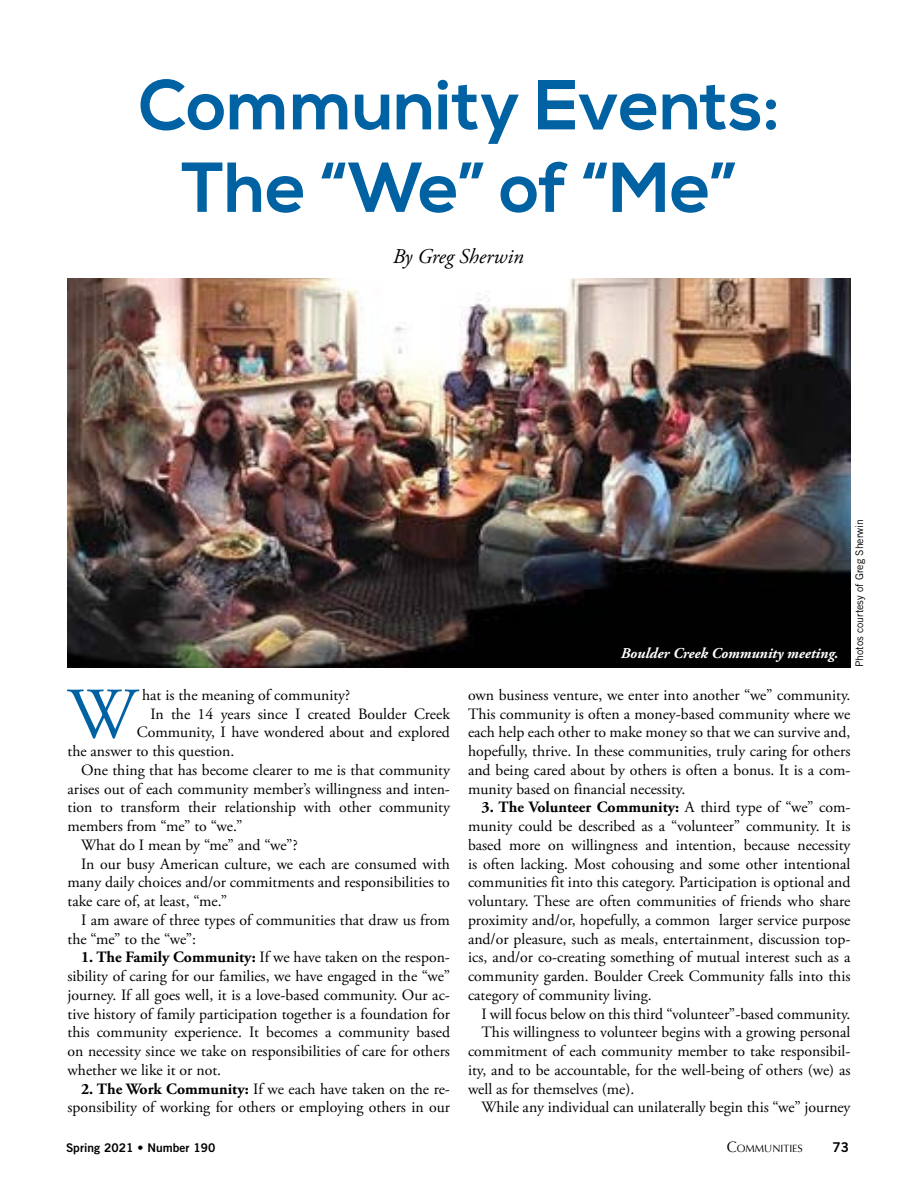
<style>
.page{position:relative;width:918px;height:1188px;background:#fff}
.page>*{position:absolute;margin:0;border:0;box-sizing:border-box;transform-origin:0 0}
.t1{font:72.3px "Adobe Garamond Pro";color:#0062a3}
.t2{font:700 70.5px/82.5px "Nexa";color:#0062a3;text-align:center}
.t3{font:italic 21px "Adobe Garamond Pro";color:#000}
.t4{font:15.75px/18.8px "Adobe Garamond Pro";color:#000;text-align:justify}
.t5{font:italic 700 15px "Adobe Garamond Pro";color:#fff}
.t6{font:13.5px "Trade Gothic Bold Two";color:#000}
.t7{font:12px "Trade Gothic Bold Two";color:#000}
.t8{font:10.5px "Trade Gothic";color:#000}
.t9{font:10.5px "Optima";color:#000}
.s1{font-weight:700}
.s2{font-size:15px}
</style>
<div class="page">
<img style="left:68px;top:279px;width:782px;height:388px">
<p class="t2" style="left:138px;top:66px;width:643px">Community Events:<br>The “We” of “Me”</p>
<p class="t3" style="left:393px;top:244px;width:132px">By Greg Sherwin</p>
<p class="t5" style="left:621px;top:645px;width:219px">Boulder Creek Community meeting.</p>
<p class="t8" style="left:853px;top:667px;width:150px;rotate:-90deg">Photos courtesy of Greg Sherwin</p>
<p class="t1" style="left:68px;top:671px;width:71px">W</p>
<p class="t4" style="left:142px;top:686px;width:210px">hat is the meaning of community?</p>
<p class="t4" style="left:150px;top:705px;width:301px">In the 14 years since I created Boulder Creek</p>
<p class="t4" style="left:137px;top:724px;width:315px">Community, I have wondered about and explored</p>
<p class="t4" style="left:68px;top:742px;width:168px">the answer to this question.</p>
<p class="t4" style="left:68px;top:761px;width:384px;text-indent:14px">One thing that has become clearer to me is that community arises out of each community member’s willingness and inten&shy;tion to transform their relationship with other community members from “me” to “we.”</p>
<p class="t4" style="left:81px;top:836px;width:218px">What do I mean by “me” and “we”?</p>
<p class="t4" style="left:68px;top:855px;width:384px;text-indent:14px">In our busy American culture, we each are consumed with many daily choices and/or commitments and responsibilities to take care of, at least, “me.”</p>
<p class="t4" style="left:68px;top:911px;width:384px;text-indent:14px">I am aware of three types of communities that draw us from the “me” to the “we”:</p>
<p class="t4" style="left:68px;top:949px;width:384px;text-indent:14px"><span class="s1">1. The Family Community:</span> If we have taken on the respon&shy;sibility of caring for our families, we have engaged in the “we” journey. If all goes well, it is a love-based community. Our ac&shy;tive history of family participation together is a foundation for this community experience. It becomes a community based on necessity since we take on responsibilities of care for others whether we like it or not.</p>
<p class="t4" style="left:68px;top:1080px;width:384px;text-align:right"><span class="s1">2. The Work Community:</span> If we each have taken on the re&shy;sponsibility of working for others or employing others in our</p>
<p class="t4" style="left:468px;top:686px;width:384px">own business venture, we enter into another “we” community.<br>This community is often a money-based community where we each help each other to make money so that we can survive and, hopefully, thrive. In these communities, truly caring for others and being cared about by others is often a bonus. It is a com&shy;munity based on financial necessity.</p>
<p class="t4" style="left:468px;top:799px;width:384px;text-indent:14px"><span class="s1">3. The Volunteer Community:</span> A third type of “we” com&shy;munity could be described as a “volunteer” community. It is based more on willingness and intention, because necessity is often lacking. Most cohousing and some other intentional communities fit into this category. Participation is optional and voluntary. These are often communities of friends who share proximity and/or, hopefully, a common larger service purpose and/or pleasure, such as meals, entertainment, discussion top&shy;ics, and/or co-creating something of mutual interest such as a community garden. Boulder Creek Community falls into this category of community living.</p>
<p class="t4" style="left:482px;top:1005px;width:371px">I will focus below on this third “volunteer”-based community.</p>
<p class="t4" style="left:468px;top:1024px;width:384px;text-indent:14px">This willingness to volunteer begins with a growing personal commitment of each community member to take responsibil&shy;ity, and to be accountable, for the well-being of others (we) as well as for themselves (me).</p>
<p class="t4" style="left:482px;top:1099px;width:371px">While any individual can unilaterally begin this “we” journey</p>
<p class="t7" style="left:66px;top:1140px;width:151px">Spring 2021 • Number 190</p>
<p class="t9" style="left:727px;top:1142px;width:77px"><span class="s2">C</span>OMMUNITIES</p>
<p class="t6" style="left:833px;top:1139px;width:18px">73</p>
</div>
